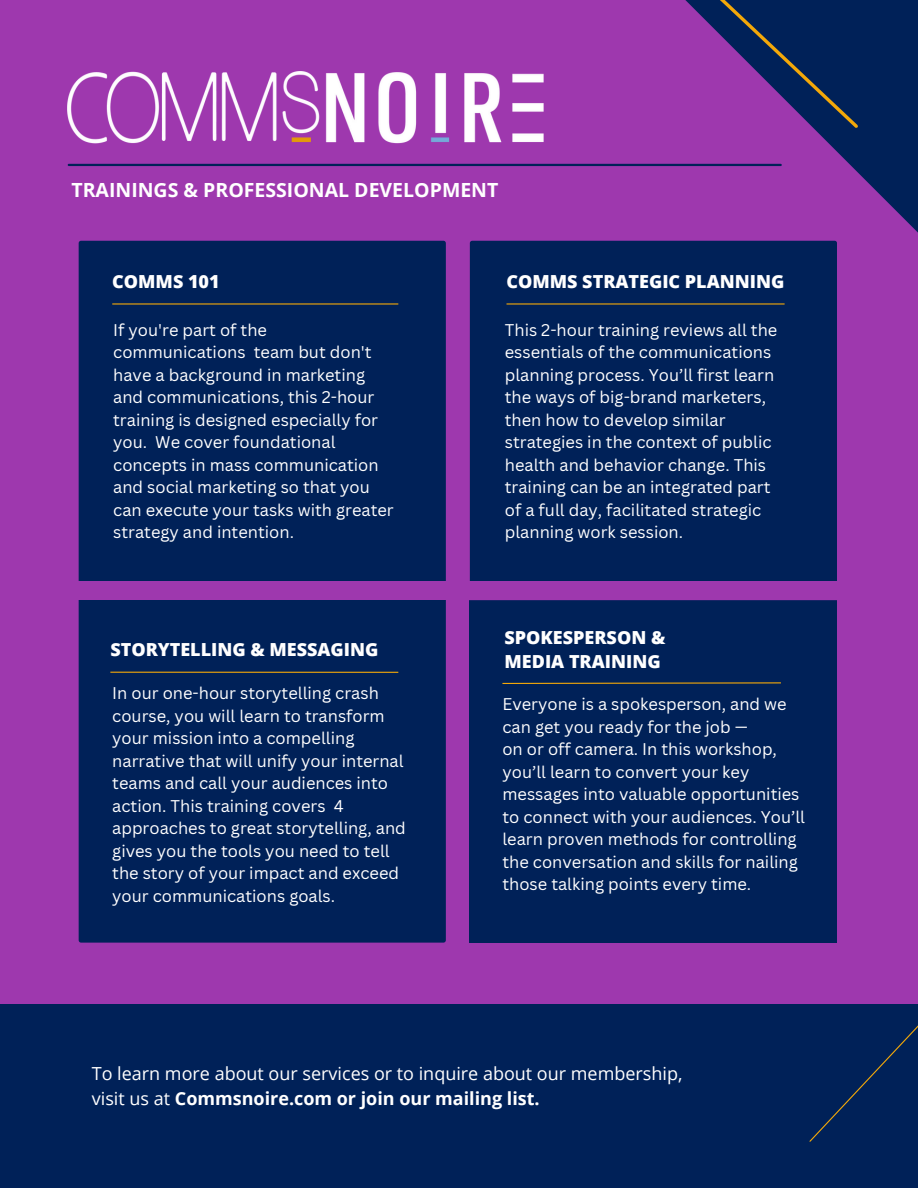
<style>
.page{position:relative;width:918px;height:1188px;background:#9e38ae}
.page>*{position:absolute;margin:0;border:0;box-sizing:border-box;transform-origin:0 0}
.t1{font:700 19.5px "Open Sans";color:#fff}
.t2{font:18px/24.8px "Open Sans";color:#fff}
.t3{font:800 18px/24.8px "Open Sans";color:#fff}
.t4{font:16.5px/22.5px "Canva Sans";color:#fff}
.s1{font-weight:700}
</style>
<div class="page">
<svg style="left:78px;top:771px;width:5px;height:172px"></svg>
<div style="left:470px;top:241px;width:367px;height:339px;background:#002158"></div>
<svg style="left:654px;top:0;width:264px;height:324px"></svg>
<svg style="left:543px;top:0;width:318px;height:131px"></svg>
<hr style="left:69px;top:164px;width:712px;height:2px;background:#002158">
<div style="left:0;top:1004px;width:918px;height:184px;background:#002158"></div>
<svg style="left:808px;top:942px;width:110px;height:200px"></svg>
<img style="left:67px;top:72px;width:476px;height:72px">
<div style="left:79px;top:241px;width:366px;height:339px;background:#002158"></div>
<hr style="left:112px;top:303px;width:286px;height:2px;background:#f3a809">
<hr style="left:507px;top:303px;width:278px;height:2px;background:#f3a809">
<div style="left:79px;top:600px;width:366px;height:342px;background:#002158"></div>
<hr style="left:110px;top:672px;width:288px;height:1px;background:#f3a809">
<div style="left:470px;top:600px;width:367px;height:342px;background:#002158"></div>
<svg style="left:501px;top:682px;width:281px;height:3px"></svg>
<p class="t1" style="left:71px;top:176px;width:429px">TRAININGS &amp; PROFESSIONAL DEVELOPMENT</p>
<h1 class="t3" style="left:112px;top:269px;width:109px">COMMS 101</h1>
<p class="t4" style="left:113px;top:318px;width:282px">If you're part of the communications team but don't have a background in marketing and communications, this 2-hour training is designed especially for you. We cover foundational concepts in mass communication and social marketing so that you can execute your tasks with greater strategy and intention.</p>
<p class="t3" style="left:110px;top:637px;width:270px">STORYTELLING &amp; MESSAGING</p>
<h1 class="t4" style="left:112px;top:682px;width:295px">In our one-hour storytelling crash course, you will learn to transform your mission into a compelling narrative that will unify your internal teams and call your audiences into action. This training covers 4 approaches to great storytelling, and gives you the tools you need to tell the story of your impact and exceed your communications goals.</h1>
<h1 class="t3" style="left:507px;top:269px;width:279px">COMMS STRATEGIC PLANNING</h1>
<p class="t4" style="left:505px;top:318px;width:274px">This 2-hour training reviews all the essentials of the communications planning process. You’ll first learn the ways of big-brand marketers, then how to develop similar strategies in the context of public health and behavior change. This training can be an integrated part of a full day, facilitated strategic planning work session.</p>
<p class="t3" style="left:505px;top:624px;width:162px">SPOKESPERSON &amp;<br>MEDIA TRAINING</p>
<p class="t4" style="left:502px;top:693px;width:286px">Everyone is a spokesperson, and we can get you ready for the job —</p>
<h1 class="t4" style="left:502px;top:738px;width:304px">on or off camera. In this workshop, you’ll learn to convert your key messages into valuable opportunities to connect with your audiences. You’ll learn proven methods for controlling the conversation and skills for nailing those talking points every time.</h1>
<p class="t2" style="left:92px;top:1061px;width:592px">To learn more about our services or to inquire about our membership, visit us at <span class="s1">Commsnoire.com or join our mailing list.</span></p>
</div>
